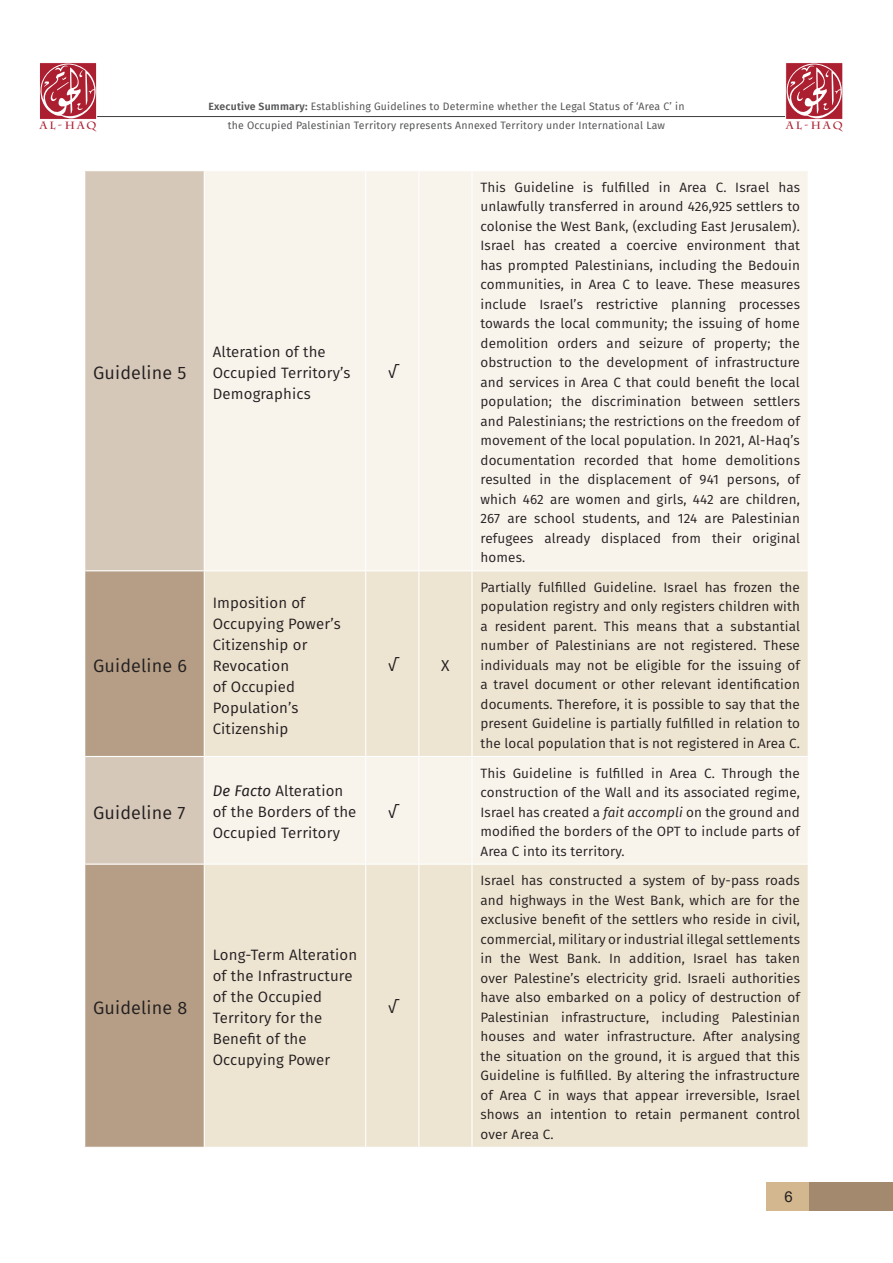
<style>
.page{position:relative;width:893px;height:1263px;background:#fff}
.page>*{position:absolute;margin:0;border:0;box-sizing:border-box;transform-origin:0 0}
.t1{font:18px "Fira Sans";letter-spacing:.01em;color:#231f20}
.t2{font:16.5px "Fira Sans";color:#231f20}
.t3{font:15.75px "Fira Sans";color:#231f20}
.t4{font:15px/21px "Fira Sans";letter-spacing:.01em;color:#231f20}
.t5{font:15px "Arial";color:#231f20}
.t6{font:13.5px/19.5px "Fira Sans";letter-spacing:.01em;color:#231f20;text-align:justify}
.t7{font:10.5px "Fira Sans";letter-spacing:.02em;color:#57585a}
.t8{font:700 10.5px "Charlemagne Std";letter-spacing:.2em;color:#ac1f31}
.s1{font-weight:600}
.s2{font-style:italic}
</style>
<div class="page">
<div style="left:766px;top:1182px;width:43px;height:28px;background:#d3b78f"></div>
<hr style="left:94px;top:116px;width:703px;height:1px;background:#3e3e3f">
<svg style="left:786px;top:63px;width:57px;height:56px"></svg>
<svg style="left:785px;top:64px;width:57px;height:55px;background:#c05664"></svg>
<svg style="left:40px;top:63px;width:57px;height:56px"></svg>
<svg style="left:40px;top:64px;width:56px;height:55px;background:#bf5361"></svg>
<div style="left:809px;top:1182px;width:84px;height:28px;background:#a38a6f"></div>
<div style="left:85px;top:171px;width:119px;height:399px;background:#d6c8b9"></div>
<div style="left:205px;top:171px;width:603px;height:399px;background:#f8f3eb"></div>
<svg style="left:85px;top:571px;width:119px;height:576px;background:#bda993"></svg>
<svg style="left:205px;top:571px;width:603px;height:576px;background:#efe6d6"></svg>
<hr style="left:365px;top:171px;width:1px;height:399px;background:#fff">
<hr style="left:418px;top:171px;width:1px;height:399px;background:#fff">
<hr style="left:471px;top:171px;width:2px;height:399px;background:#fff">
<hr style="left:365px;top:571px;width:1px;height:185px;background:#fff">
<hr style="left:418px;top:571px;width:1px;height:185px;background:#fff">
<hr style="left:471px;top:571px;width:2px;height:185px;background:#fff">
<hr style="left:85px;top:756px;width:119px;height:1px;background:#fff">
<hr style="left:204px;top:756px;width:162px;height:1px;background:#fff">
<hr style="left:366px;top:756px;width:53px;height:1px;background:#fff">
<hr style="left:365px;top:757px;width:1px;height:106px;background:#fff">
<hr style="left:419px;top:756px;width:53px;height:1px;background:#fff">
<hr style="left:418px;top:757px;width:1px;height:106px;background:#fff">
<hr style="left:472px;top:756px;width:336px;height:1px;background:#fff">
<hr style="left:471px;top:757px;width:2px;height:106px;background:#fff">
<hr style="left:85px;top:863px;width:119px;height:2px;background:#fff">
<hr style="left:204px;top:863px;width:162px;height:2px;background:#fff">
<hr style="left:366px;top:863px;width:53px;height:2px;background:#fff">
<hr style="left:365px;top:865px;width:1px;height:282px;background:#fff">
<hr style="left:419px;top:863px;width:53px;height:2px;background:#fff">
<hr style="left:418px;top:865px;width:1px;height:282px;background:#fff">
<hr style="left:472px;top:863px;width:336px;height:2px;background:#fff">
<hr style="left:471px;top:865px;width:2px;height:282px;background:#fff">
<p class="t7" style="left:208px;top:98px;width:477px"><span class="s1">Executive Summary:</span> Establishing Guidelines to Determine whether the Legal Status of ‘Area C’ in</p>
<p class="t8" style="left:40px;top:119px;width:58px">AL-HAQ</p>
<p class="t7" style="left:228px;top:117px;width:439px">the Occupied Palestinian Territory represents Annexed Territory under International Law</p>
<p class="t8" style="left:786px;top:119px;width:58px">AL-HAQ</p>
<h1 class="t1" style="left:93px;top:359px;width:95px">Guideline 5</h1>
<p class="t4" style="left:213px;top:341px;width:139px">Alteration of the<br>Occupied Territory’s<br>Demographics</p>
<p class="t2" style="left:388px;top:360px;width:11px">√</p>
<p class="t6" style="left:480px;top:177px;width:321px">This Guideline is fulfilled in Area C. Israel has unlawfully transferred in around 426,925 settlers to colonise the West Bank, (excluding East Jerusalem).<br>Israel has created a coercive environment that has prompted Palestinians, including the Bedouin communities, in Area C to leave. These measures include Israel’s restrictive planning processes towards the local community; the issuing of home demolition orders and seizure of property; the obstruction to the development of infrastructure and services in Area C that could benefit the local population; the discrimination between settlers and Palestinians; the restrictions on the freedom of movement of the local population. In 2021, Al-Haq’s documentation recorded that home demolitions resulted in the displacement of 941 persons, of which 462 are women and girls, 442 are children, 267 are school students, and 124 are Palestinian refugees already displaced from their original homes.</p>
<h1 class="t1" style="left:93px;top:652px;width:96px">Guideline 6</h1>
<p class="t4" style="left:213px;top:592px;width:129px">Imposition of<br>Occupying Power’s<br>Citizenship or<br>Revocation<br>of Occupied<br>Population’s<br>Citizenship</p>
<p class="t2" style="left:388px;top:653px;width:11px">√</p>
<p class="t3" style="left:441px;top:654px;width:10px">X</p>
<p class="t6" style="left:480px;top:577px;width:321px">Partially fulfilled Guideline. Israel has frozen the population registry and only registers children with a resident parent. This means that a substantial number of Palestinians are not registered. These individuals may not be eligible for the issuing of a travel document or other relevant identification documents. Therefore, it is possible to say that the present Guideline is partially fulfilled in relation to the local population that is not registered in Area C.</p>
<h1 class="t1" style="left:93px;top:799px;width:94px">Guideline 7</h1>
<p class="t4" style="left:213px;top:780px;width:145px"><span class="s2">De Facto</span> Alteration of the Borders of the<br>Occupied Territory</p>
<p class="t2" style="left:388px;top:800px;width:11px">√</p>
<p class="t6" style="left:480px;top:763px;width:321px">This Guideline is fulfilled in Area C. Through the construction of the Wall and its associated regime, Israel has created a <span class="s2">fait accompli</span> on the ground and modified the borders of the OPT to include parts of Area C into its territory.</p>
<h1 class="t1" style="left:93px;top:994px;width:96px">Guideline 8</h1>
<p class="t4" style="left:213px;top:944px;width:146px">Long-Term Alteration of the Infrastructure of the Occupied<br>Territory for the<br>Benefit of the<br>Occupying Power</p>
<p class="t2" style="left:388px;top:995px;width:11px">√</p>
<p class="t6" style="left:480px;top:870px;width:321px">Israel has constructed a system of by-pass roads and highways in the West Bank, which are for the exclusive benefit of the settlers who reside in civil, commercial, military or industrial illegal settlements in the West Bank. In addition, Israel has taken over Palestine’s electricity grid. Israeli authorities have also embarked on a policy of destruction of Palestinian infrastructure, including Palestinian houses and water infrastructure. After analysing the situation on the ground, it is argued that this Guideline is fulfilled. By altering the infrastructure of Area C in ways that appear irreversible, Israel shows an intention to retain permanent control over Area C.</p>
<p class="t5" style="left:785px;top:1186px;width:10px">6</p>
</div>
